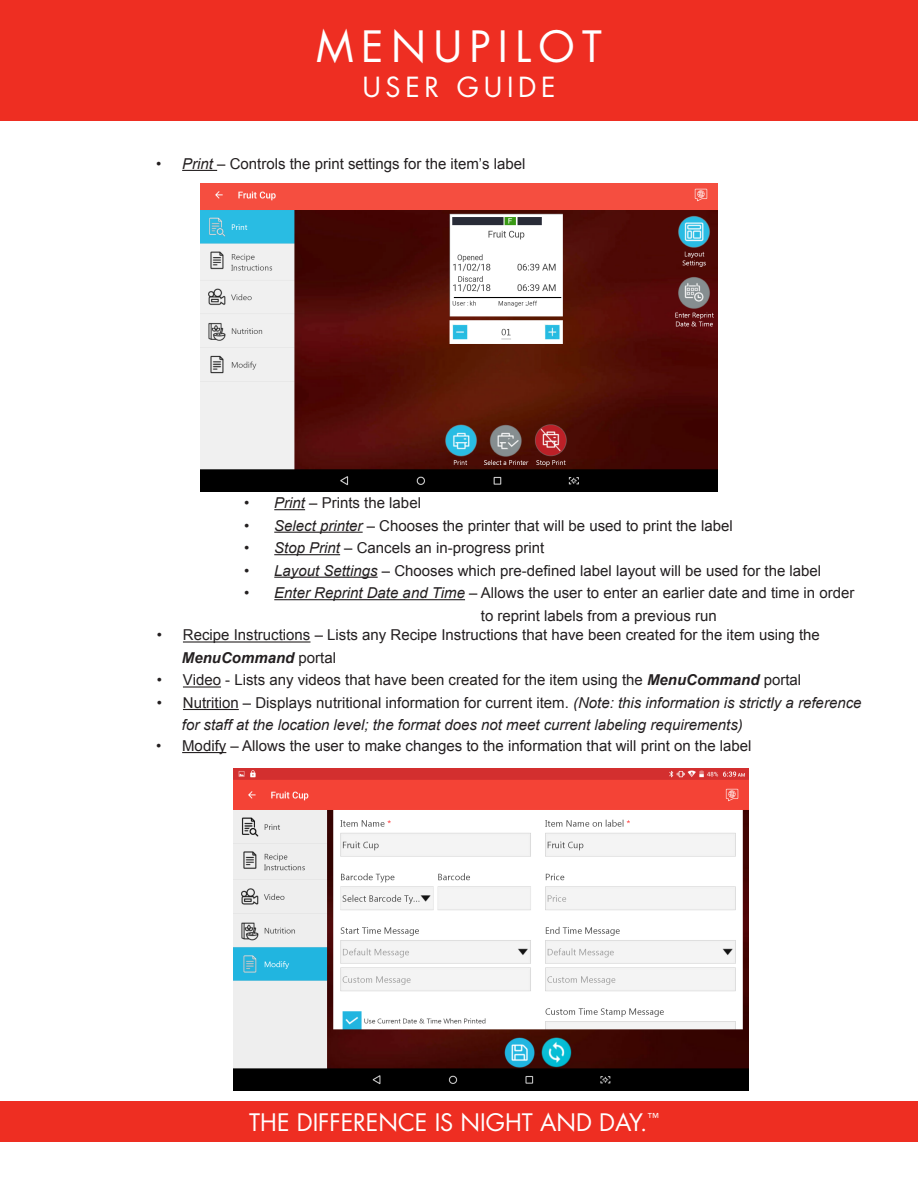
<style>
.page{position:relative;width:918px;height:1188px;background:#fff}
.page>*{position:absolute;margin:0;border:0;box-sizing:border-box;transform-origin:0 0}
.t1{font:42px "Futura Std";letter-spacing:.175em;color:#fff}
.t2{font:27px "Futura Std";letter-spacing:.175em;color:#fff}
.t3{font:23.4px "Futura Std";color:#fff}
.t4{font:15px/22.5px "Arial";color:#231f20}
.t5{font:italic 15px/22.5px "Arial";color:#231f20}
.s1{font-style:italic}
.s2{font-weight:700;font-style:italic}
.s3{font-style:normal}
</style>
<div class="page">
<div style="left:0;top:0;width:918px;height:121px;background:#ee2e22"></div>
<hr style="left:182px;top:170px;width:35px;height:1px;background:#231f20">
<img style="left:201px;top:184px;width:516px;height:307px">
<hr style="left:274px;top:509px;width:31px;height:1px;background:#231f20">
<hr style="left:274px;top:532px;width:89px;height:1px;background:#231f20">
<hr style="left:274px;top:554px;width:66px;height:1px;background:#231f20">
<hr style="left:274px;top:577px;width:104px;height:1px;background:#231f20">
<hr style="left:274px;top:599px;width:191px;height:1px;background:#231f20">
<hr style="left:183px;top:641px;width:128px;height:2px;background:#231f20">
<hr style="left:183px;top:686px;width:38px;height:2px;background:#231f20">
<hr style="left:183px;top:709px;width:56px;height:1px;background:#231f20">
<hr style="left:182px;top:752px;width:44px;height:1px;background:#231f20">
<div style="left:0;top:1102px;width:918px;height:40px;background:#ee2e22"></div>
<img style="left:233px;top:768px;width:515px;height:322px">
<h1 class="t1" style="left:316px;top:20px;width:287px">MENUPILOT</h1>
<h2 class="t2" style="left:362px;top:70px;width:195px">USER GUIDE</h2>
<p class="t4" style="left:156px;top:152px;width:371px">• <span class="s1">Print</span> – Controls the print settings for the item’s label</p>
<p class="t4" style="left:244px;top:492px;width:178px">• <span class="s1">Print</span> – Prints the label</p>
<p class="t4" style="left:244px;top:514px;width:490px">• <span class="s1">Select printer</span> – Chooses the printer that will be used to print the label</p>
<p class="t4" style="left:244px;top:537px;width:302px">• <span class="s1">Stop Print</span> – Cancels an in-progress print</p>
<p class="t4" style="left:244px;top:559px;width:579px">• <span class="s1">Layout Settings</span> – Chooses which pre-defined label layout will be used for the label</p>
<p class="t4" style="left:481px;top:582px;width:375px;text-indent:-237px">• <span class="s1">Enter Reprint Date and Time</span> – Allows the user to enter an earlier date and time in order to reprint labels from a previous run</p>
<p class="t4" style="left:182px;top:624px;width:640px;text-indent:-25px">• Recipe Instructions – Lists any Recipe Instructions that have been created for the item using the<br><span class="s2">MenuCommand</span> portal</p>
<p class="t4" style="left:157px;top:669px;width:646px">• Video - Lists any videos that have been created for the item using the <span class="s2">MenuCommand</span> portal</p>
<p class="t5" style="left:182px;top:692px;width:681px;text-indent:-25px"><span class="s3">• Nutrition – Displays nutritional information for current item.</span> (Note: this information is strictly a reference for staff at the location level; the format does not meet current labeling requirements)</p>
<p class="t4" style="left:156px;top:735px;width:597px">• Modify – Allows the user to make changes to the information that will print on the label</p>
<p class="t3" style="left:249px;top:1108px;width:411px">THE DIFFERENCE IS NIGHT AND DAY.<sup>™</sup></p>
</div>
